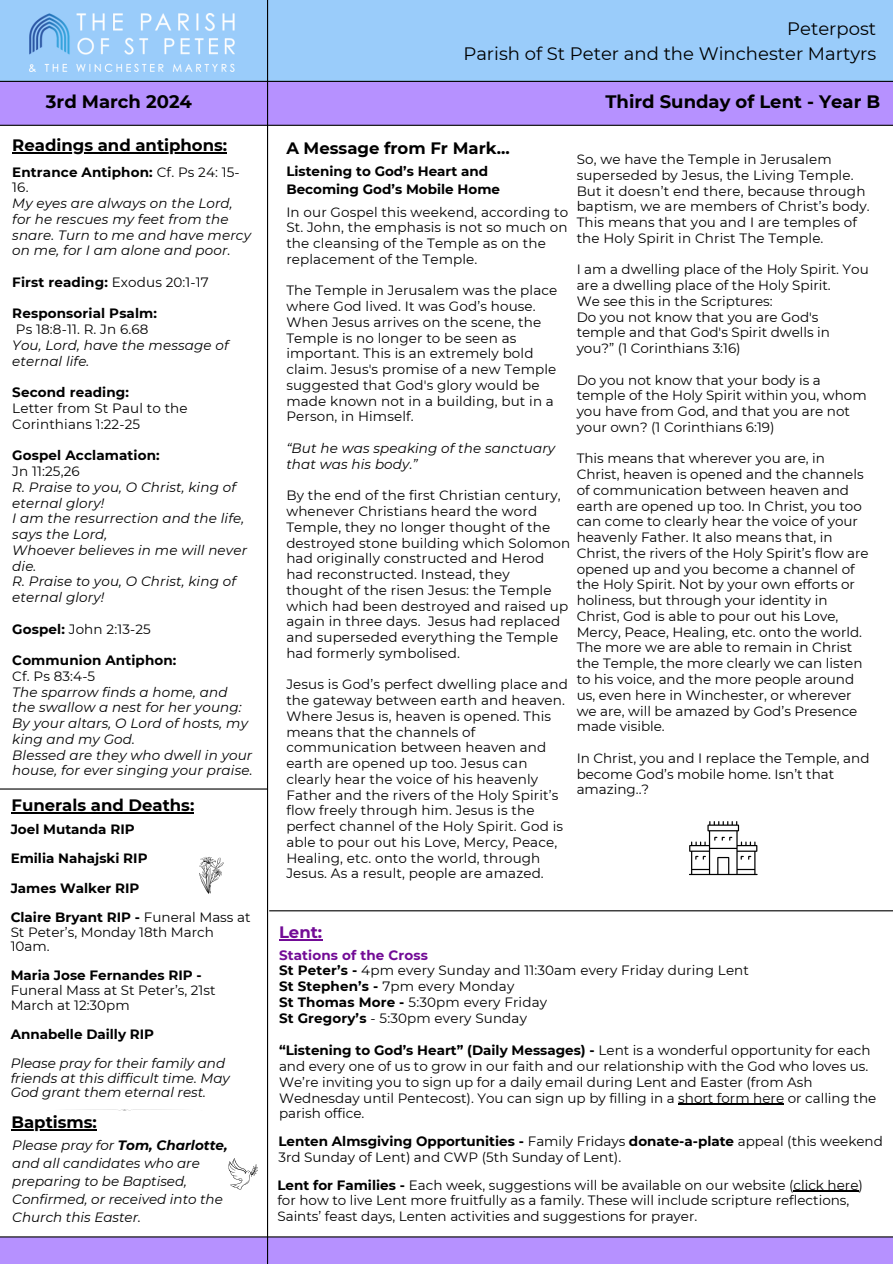
<style>
.page{position:relative;width:893px;height:1264px;background:#fff}
.page>*{position:absolute;margin:0;border:0;box-sizing:border-box;transform-origin:0 0}
.t1{font:18px/24.8px "Montserrat";color:#000;text-align:right}
.t2{font:700 18px "Montserrat";color:#000}
.t3{font:700 16.5px "Montserrat";color:#000}
.t4{font:700 16.5px "Montserrat";color:#720b96}
.t5{font:13.5px/15.8px "Montserrat";letter-spacing:.01em;color:#000}
.t6{font:italic 13.5px/15.8px "Montserrat";letter-spacing:.01em;color:#000}
.t7{font:700 13.5px/15.8px "Montserrat";color:#000}
.t8{font:700 13.5px "Montserrat";letter-spacing:.01em;color:#720b96}
.s1{font-weight:400}
.s2{font-weight:700}
</style>
<div class="page">
<div style="left:0;top:82px;width:892px;height:43px;background:#b691ff"></div>
<hr style="left:0;top:125px;width:892px;height:1px;background:#000">
<div style="left:0;top:1237px;width:892px;height:26px;background:#b691ff"></div>
<hr style="left:0;top:1236px;width:892px;height:1px;background:#000">
<div style="left:0;top:0;width:892px;height:81px;background:#9accfa"></div>
<hr style="left:267px;top:0;width:1px;height:1263px;background:#000">
<hr style="left:0;top:81px;width:892px;height:1px;background:#000">
<img style="left:30px;top:14px;width:205px;height:57px">
<svg style="left:199px;top:857px;width:25px;height:36px"></svg>
<hr style="left:269px;top:910px;width:623px;height:1px;background:#000">
<hr style="left:0;top:788px;width:267px;height:1px;background:#000">
<svg style="left:228px;top:1158px;width:30px;height:31px"></svg>
<svg style="left:74px;top:1109px;width:101px;height:2px"></svg>
<svg style="left:689px;top:821px;width:68px;height:54px"></svg>
<hr style="left:11px;top:812px;width:183px;height:1px;background:#000">
<hr style="left:12px;top:152px;width:215px;height:1px;background:#000">
<hr style="left:279px;top:939px;width:43px;height:1px;background:#720b96">
<hr style="left:678px;top:1103px;width:106px;height:1px;background:#000">
<hr style="left:793px;top:1190px;width:65px;height:1px;background:#000">
<hr style="left:11px;top:1129px;width:86px;height:1px;background:#000">
<p class="t2" style="left:46px;top:90px;width:148px">3rd March 2024</p>
<p class="t3" style="left:12px;top:135px;width:216px">Readings and antiphons:</p>
<p class="t7" style="left:12px;top:164px;width:229px">Entrance Antiphon: <span class="s1">Cf. Ps 24: 15-<br>16.</span></p>
<p class="t6" style="left:12px;top:195px;width:222px">My eyes are always on the Lord,</p>
<p class="t6" style="left:12px;top:211px;width:240px">for he rescues my feet from the snare. Turn to me and have mercy on me, for I am alone and poor.</p>
<p class="t7" style="left:12px;top:274px;width:198px">First reading: <span class="s1">Exodus 20:1-17</span></p>
<p class="t7" style="left:12px;top:306px;width:146px">Responsorial Psalm:</p>
<p class="t5" style="left:16px;top:321px;width:134px">Ps 18:8-11. R. Jn 6.68</p>
<p class="t6" style="left:12px;top:337px;width:218px">You, Lord, have the message of eternal life.</p>
<p class="t7" style="left:12px;top:384px;width:118px">Second reading:</p>
<h3 class="t5" style="left:12px;top:400px;width:177px">Letter from St Paul to the<br>Corinthians 1:22-25</h3>
<p class="t7" style="left:12px;top:447px;width:149px">Gospel Acclamation:</p>
<p class="t5" style="left:12px;top:463px;width:69px">Jn 11:25,26</p>
<p class="t6" style="left:12px;top:479px;width:225px">R. Praise to you, O Christ, king of eternal glory!</p>
<p class="t6" style="left:12px;top:510px;width:233px">I am the resurrection and the life, says the Lord,</p>
<p class="t6" style="left:12px;top:542px;width:236px">Whoever believes in me will never die.</p>
<h1 class="t6" style="left:12px;top:573px;width:225px">R. Praise to you, O Christ, king of eternal glory!</h1>
<h3 class="t5" style="left:12px;top:621px;width:140px"><span class="s2">Gospel:</span> John 2:13-25</h3>
<h3 class="t7" style="left:12px;top:652px;width:166px">Communion Antiphon:</h3>
<h3 class="t5" style="left:12px;top:668px;width:84px">Cf. Ps 83:4-5</h3>
<p class="t6" style="left:12px;top:684px;width:231px">The sparrow finds a home, and the swallow a nest for her young:</p>
<p class="t6" style="left:12px;top:715px;width:237px">By your altars, O Lord of hosts, my king and my God.</p>
<h3 class="t6" style="left:12px;top:747px;width:242px">Blessed are they who dwell in your house, for ever singing your praise.</h3>
<p class="t3" style="left:11px;top:795px;width:184px">Funerals and Deaths:</p>
<h2 class="t7" style="left:11px;top:821px;width:125px">Joel Mutanda RIP</h2>
<h1 class="t7" style="left:11px;top:850px;width:138px">Emilia Nahajski RIP</h1>
<h1 class="t7" style="left:11px;top:879px;width:130px">James Walker RIP</h1>
<h1 class="t5" style="left:11px;top:909px;width:241px;line-height:14.7px"><span class="s2">Claire Bryant RIP -</span> Funeral Mass at<br>St Peter’s, Monday 18th March<br>10am.</h1>
<h1 class="t5" style="left:11px;top:968px;width:206px;line-height:14.7px"><span class="s2">Maria Jose Fernandes RIP -<br></span>Funeral Mass at St Peter’s, 21st<br>March at 12:30pm</h1>
<p class="t7" style="left:11px;top:1026px;width:145px">Annabelle Dailly RIP</p>
<p class="t6" style="left:11px;top:1056px;width:221px;line-height:14.7px">Please pray for their family and friends at this difficult time. May<br>God grant them eternal rest.</p>
<p class="t3" style="left:11px;top:1112px;width:87px">Baptisms:</p>
<p class="t6" style="left:12px;top:1136px;width:217px;line-height:18px">Please pray for <span class="s2">Tom, Charlotte, </span>and all candidates who are preparing to be Baptised,<br>Confirmed, or received into the<br>Church this Easter.</p>
<p class="t1" style="left:463px;top:16px;width:414px">Peterpost<br>Parish of St Peter and the Winchester Martyrs</p>
<p class="t2" style="left:605px;top:90px;width:276px">Third Sunday of Lent - Year B</p>
<p class="t3" style="left:286px;top:138px;width:225px">A Message from Fr Mark...</p>
<p class="t5" style="left:576px;top:151px;width:294px">So, we have the Temple in Jerusalem superseded by Jesus, the Living Temple.<br>But it doesn’t end there, because through baptism, we are members of Christ’s body.<br>This means that you and I are temples of the Holy Spirit in Christ The Temple.</p>
<p class="t5" style="left:576px;top:261px;width:293px">I am a dwelling place of the Holy Spirit. You are a dwelling place of the Holy Spirit.</p>
<p class="t5" style="left:576px;top:293px;width:197px">We see this in the Scriptures:</p>
<p class="t5" style="left:576px;top:309px;width:255px">Do you not know that you are God's temple and that God's Spirit dwells in you?” (1 Corinthians 3:16)</p>
<p class="t5" style="left:576px;top:372px;width:291px">Do you not know that your body is a temple of the Holy Spirit within you, whom you have from God, and that you are not your own? (1 Corinthians 6:19)</p>
<p class="t5" style="left:576px;top:450px;width:293px">This means that wherever you are, in Christ, heaven is opened and the channels of communication between heaven and earth are opened up too. In Christ, you too can come to clearly hear the voice of your heavenly Father. It also means that, in Christ, the rivers of the Holy Spirit’s flow are opened up and you become a channel of the Holy Spirit. Not by your own efforts or holiness, but through your identity in Christ, God is able to pour out his Love, Mercy, Peace, Healing, etc. onto the world.<br>The more we are able to remain in Christ the Temple, the more clearly we can listen to his voice, and the more people around us, even here in Winchester, or wherever we are, will be amazed by God’s Presence made visible.</p>
<p class="t5" style="left:576px;top:750px;width:294px">In Christ, you and I replace the Temple, and become God’s mobile home. Isn’t that amazing..?</p>
<h1 class="t7" style="left:286px;top:162px;width:215px;line-height:18px">Listening to God’s Heart and<br>Becoming God’s Mobile Home</h1>
<p class="t5" style="left:286px;top:204px;width:283px">In our Gospel this weekend, according to St. John, the emphasis is not so much on the cleansing of the Temple as on the replacement of the Temple.</p>
<p class="t5" style="left:286px;top:283px;width:272px">The Temple in Jerusalem was the place where God lived. It was God’s house.<br>When Jesus arrives on the scene, the Temple is no longer to be seen as important. This is an extremely bold claim. Jesus's promise of a new Temple suggested that God's glory would be made known not in a building, but in a Person, in Himself.</p>
<p class="t6" style="left:286px;top:440px;width:270px">“But he was speaking of the sanctuary that was his body.”</p>
<p class="t5" style="left:286px;top:487px;width:285px">By the end of the first Christian century, whenever Christians heard the word Temple, they no longer thought of the destroyed stone building which Solomon had originally constructed and Herod had reconstructed. Instead, they<br>thought of the risen Jesus: the Temple which had been destroyed and raised up again in three days. Jesus had replaced and superseded everything the Temple had formerly symbolised.</p>
<p class="t5" style="left:286px;top:676px;width:283px">Jesus is God’s perfect dwelling place and the gateway between earth and heaven.<br>Where Jesus is, heaven is opened. This means that the channels of communication between heaven and earth are opened up too. Jesus can clearly hear the voice of his heavenly Father and the rivers of the Holy Spirit’s flow freely through him. Jesus is the perfect channel of the Holy Spirit. God is able to pour out his Love, Mercy, Peace, Healing, etc. onto the world, through Jesus. As a result, people are amazed.</p>
<p class="t4" style="left:279px;top:921px;width:45px">Lent:</p>
<p class="t8" style="left:279px;top:946px;width:150px">Stations of the Cross</p>
<h1 class="t5" style="left:279px;top:962px;width:471px"><span class="s2">St Peter’s -</span> 4pm every Sunday and 11:30am every Friday during Lent</h1>
<p class="t5" style="left:279px;top:978px;width:237px"><span class="s2">St Stephen’s -</span> 7pm every Monday</p>
<p class="t5" style="left:279px;top:994px;width:269px"><span class="s2">St Thomas More -</span> 5:30pm every Friday</p>
<p class="t5" style="left:279px;top:1009px;width:249px"><span class="s2">St Gregory’s</span> - 5:30pm every Sunday</p>
<p class="t5" style="left:279px;top:1042px;width:598px"><span class="s2">“Listening to God’s Heart” (Daily Messages) -</span> Lent is a wonderful opportunity for each and every one of us to grow in our faith and our relationship with the God who loves us.<br>We’re inviting you to sign up for a daily email during Lent and Easter (from Ash Wednesday until Pentecost). You can sign up by filling in a short form here or calling the parish office.</p>
<p class="t5" style="left:278px;top:1133px;width:606px"><span class="s2">Lenten Almsgiving Opportunities -</span> Family Fridays <span class="s2">donate-a-plate</span> appeal (this weekend<br>3rd Sunday of Lent) and CWP (5th Sunday of Lent).</p>
<p class="t5" style="left:277px;top:1176px;width:587px"><span class="s2">Lent for Families -</span> Each week, suggestions will be available on our website (click here) for how to live Lent more fruitfully as a family. These will include scripture reflections,<br>Saints’ feast days, Lenten activities and suggestions for prayer.</p>
</div>
